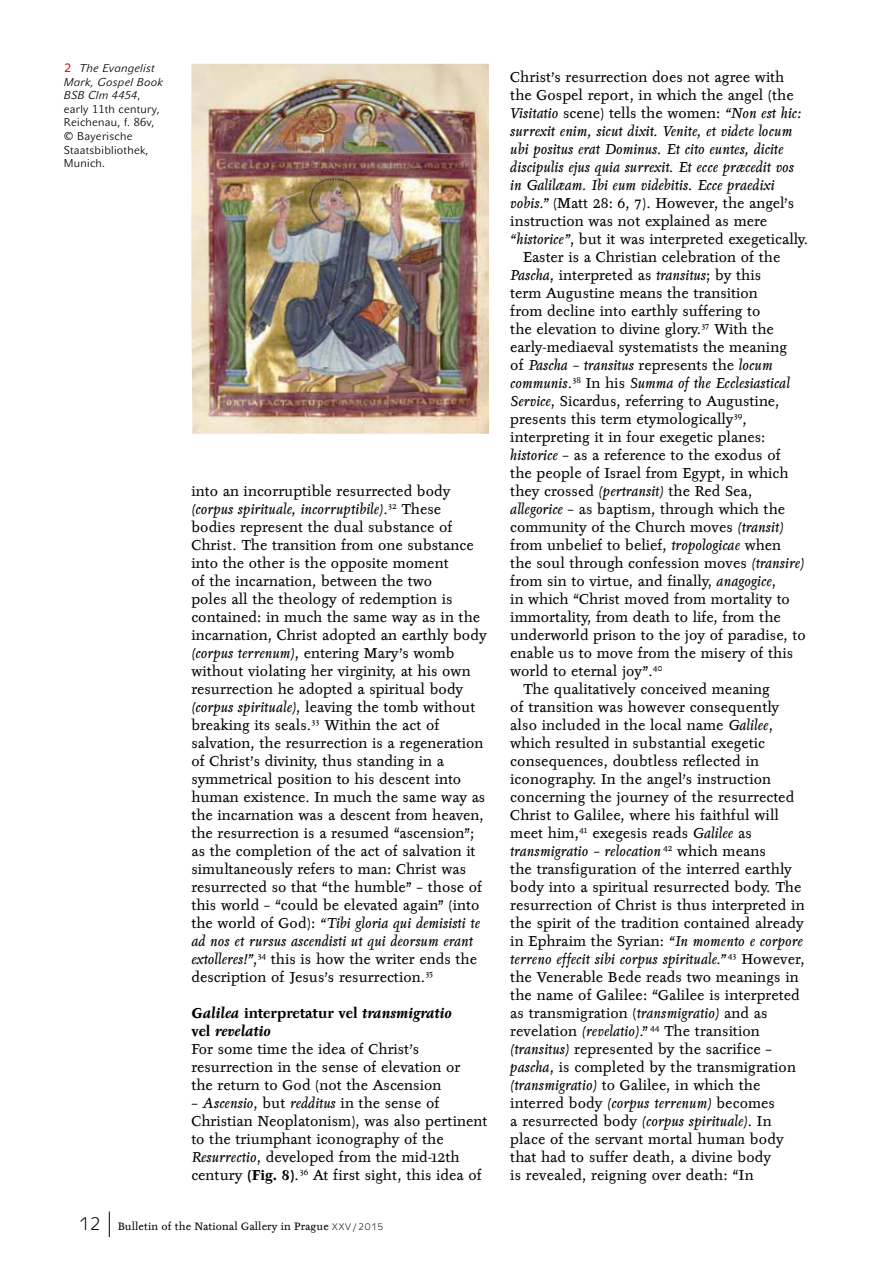
<style>
.page{position:relative;width:893px;height:1263px;background:#fff}
.page>*{position:absolute;margin:0;border:0;box-sizing:border-box;transform-origin:0 0}
.t1{font:14.1px/18px "Tyfa Text CE";letter-spacing:.005em;color:#000}
.t2{font:italic 14.1px "Tyfa Text CE";letter-spacing:.005em;color:#000}
.t3{font:11.25px/13.5px "John Sans Lite Pro";letter-spacing:.025em;color:#000}
.t4{font:10.5px "Tyfa Text CE";letter-spacing:.015em;color:#000}
.s1{font-family:"Metron Text Pro";font-size:12px;color:#e30613}
.s2{font-style:italic}
.s3{font-weight:700;font-style:italic}
.s4{font-weight:700}
.s5{font-family:"Metron Light Pro";font-size:18px}
.s6{font-family:"Metron Light Pro";font-size:9.45px}
.s7{font-style:normal}
</style>
<div class="page">
<svg style="left:109px;top:1211px;width:1px;height:26px"></svg>
<img style="left:191px;top:64px;width:298px;height:370px">
<p class="t3" style="left:64px;top:62px;width:101px"><span class="s1">2</span> <span class="s2">The Evangelist<br>Mark, Gospel Book<br>BSB Clm 4454</span>, early 11th century,<br>Reichenau, f. 86v, © Bayerische<br>Staatsbibliothek,<br>Munich.</p>
<p class="t1" style="left:191px;top:482px;width:297px">into an incorruptible resurrected body <span class="s2">(corpus spirituale, incorruptibile)</span>.<sup>32</sup> These bodies represent the dual substance of Christ. The transition from one substance into the other is the opposite moment<br>of the incarnation, between the two<br>poles all the theology of redemption is contained: in much the same way as in the incarnation, Christ adopted an earthly body <span class="s2">(corpus terrenum)</span>, entering Mary’s womb without violating her virginity, at his own resurrection he adopted a spiritual body <span class="s2">(corpus spirituale)</span>, leaving the tomb without breaking its seals.<sup>33</sup> Within the act of salvation, the resurrection is a regeneration of Christ’s divinity, thus standing in a symmetrical position to his descent into human existence. In much the same way as the incarnation was a descent from heaven, the resurrection is a resumed “ascension”; as the completion of the act of salvation it simultaneously refers to man: Christ was resurrected so that “the humble” – those of this world – “could be elevated again” (into the world of God): <span class="s2">“Tibi gloria qui demisisti te ad nos et rursus ascendisti ut qui deorsum erant extolleres!”</span>,<sup>34</sup> this is how the writer ends the description of Jesus’s resurrection.<sup>35</sup></p>
<p class="t1" style="left:191px;top:1004px;width:270px"><span class="s3">Galilea</span> <span class="s4">interpretatur vel</span> <span class="s3">transmigratio </span><span class="s4">vel</span> <span class="s3">revelatio<br></span>For some time the idea of Christ’s resurrection in the sense of elevation or the return to God (not the Ascension</p>
<p class="t1" style="left:191px;top:1094px;width:297px">– <span class="s2">Ascensio</span>, but <span class="s2">redditus</span> in the sense of Christian Neoplatonism), was also pertinent to the triumphant iconography of the <span class="s2">Resurrectio</span>, developed from the mid-12th century <span class="s4">(Fig. 8)</span>.<sup>36</sup> At first sight, this idea of</p>
<p class="t4" style="left:78px;top:1220px;width:307px"><span class="s5">12</span> Bulletin of the National Gallery in Prague <span class="s6">XXV / 2015</span></p>
<p class="t1" style="left:510px;top:68px;width:276px">Christ’s resurrection does not agree with</p>
<p class="t1" style="left:510px;top:86px;width:285px">the Gospel report, in which the angel (the</p>
<p class="t2" style="left:510px;top:105px;width:293px">Visitatio <span class="s7">scene) tells the women:</span> “Non est hic:</p>
<p class="t2" style="left:510px;top:123px;width:283px">surrexit enim, sicut dixit. Venite, et videte locum</p>
<p class="t2" style="left:510px;top:141px;width:275px">ubi positus erat Dominus. Et cito euntes, dicite</p>
<p class="t2" style="left:510px;top:159px;width:285px">discipulis ejus quia surrexit. Et ecce præcedit vos</p>
<p class="t2" style="left:510px;top:177px;width:266px">in Galilæam. Ibi eum videbitis. Ecce praedixi</p>
<p class="t1" style="left:510px;top:194px;width:285px"><span class="s2">vobis.”</span> (Matt 28: 6, 7). However, the angel’s</p>
<p class="t1" style="left:510px;top:212px;width:258px">instruction was not explained as mere</p>
<p class="t1" style="left:510px;top:230px;width:299px"><span class="s2">“historice”</span>, but it was interpreted exegetically.</p>
<p class="t1" style="left:523px;top:248px;width:259px">Easter is a Christian celebration of the</p>
<p class="t1" style="left:510px;top:266px;width:252px"><span class="s2">Pascha</span>, interpreted as <span class="s2">transitus</span>; by this</p>
<p class="t1" style="left:510px;top:284px;width:249px">term Augustine means the transition</p>
<p class="t1" style="left:510px;top:302px;width:252px">from decline into earthly suffering to</p>
<p class="t1" style="left:510px;top:320px;width:265px">the elevation to divine glory.<sup>37</sup> With the</p>
<p class="t1" style="left:510px;top:338px;width:278px">early-mediaeval systematists the meaning</p>
<p class="t2" style="left:510px;top:357px;width:264px"><span class="s7">of</span> Pascha – transitus <span class="s7">represents the</span> locum</p>
<p class="t2" style="left:510px;top:375px;width:281px">communis<span class="s7">.</span><sup>38</sup> <span class="s7">In his</span> Summa of the Ecclesiastical</p>
<p class="t1" style="left:510px;top:392px;width:271px"><span class="s2">Service</span>, Sicardus, referring to Augustine,</p>
<p class="t1" style="left:510px;top:410px;width:238px">presents this term etymologically<sup>39</sup>,</p>
<p class="t1" style="left:510px;top:428px;width:257px">interpreting it in four exegetic planes:</p>
<p class="t1" style="left:510px;top:446px;width:272px"><span class="s2">historice</span> – as a reference to the exodus of</p>
<p class="t1" style="left:510px;top:464px;width:280px">the people of Israel from Egypt, in which</p>
<p class="t1" style="left:510px;top:482px;width:244px">they crossed <span class="s2">(pertransit)</span> the Red Sea,</p>
<p class="t1" style="left:510px;top:500px;width:276px"><span class="s2">allegorice</span> – as baptism, through which the</p>
<p class="t1" style="left:510px;top:518px;width:275px">community of the Church moves <span class="s2">(transit)</span></p>
<p class="t1" style="left:510px;top:536px;width:272px">from unbelief to belief, <span class="s2">tropologicae</span> when</p>
<p class="t1" style="left:510px;top:554px;width:296px">the soul through confession moves <span class="s2">(transire)</span></p>
<p class="t1" style="left:510px;top:572px;width:267px">from sin to virtue, and finally, <span class="s2">anagogice</span>,</p>
<p class="t1" style="left:510px;top:590px;width:281px">in which “Christ moved from mortality to</p>
<p class="t1" style="left:510px;top:608px;width:272px">immortality, from death to life, from the</p>
<p class="t1" style="left:510px;top:626px;width:297px">underworld prison to the joy of paradise, to</p>
<p class="t1" style="left:510px;top:644px;width:284px">enable us to move from the misery of this</p>
<p class="t1" style="left:510px;top:662px;width:154px">world to eternal joy”.<sup>40</sup></p>
<p class="t1" style="left:523px;top:680px;width:248px">The qualitatively conceived meaning</p>
<p class="t1" style="left:510px;top:698px;width:270px">of transition was however consequently</p>
<p class="t1" style="left:510px;top:716px;width:264px">also included in the local name <span class="s2">Galilee</span>,</p>
<p class="t1" style="left:510px;top:734px;width:256px">which resulted in substantial exegetic</p>
<p class="t1" style="left:510px;top:752px;width:250px">consequences, doubtless reflected in</p>
<p class="t1" style="left:510px;top:770px;width:262px">iconography. In the angel’s instruction</p>
<p class="t1" style="left:510px;top:788px;width:285px">concerning the journey of the resurrected</p>
<p class="t1" style="left:510px;top:806px;width:270px">Christ to Galilee, where his faithful will</p>
<p class="t1" style="left:510px;top:824px;width:243px">meet him,<sup>41</sup> exegesis reads <span class="s2">Galilee</span> as</p>
<p class="t2" style="left:510px;top:843px;width:257px">transmigratio – relocation <sup>42</sup> <span class="s7">which means</span></p>
<p class="t1" style="left:510px;top:860px;width:283px">the transfiguration of the interred earthly</p>
<p class="t1" style="left:510px;top:878px;width:293px">body into a spiritual resurrected body. The</p>
<p class="t1" style="left:510px;top:896px;width:296px">resurrection of Christ is thus interpreted in</p>
<p class="t1" style="left:510px;top:914px;width:295px">the spirit of the tradition contained already</p>
<p class="t1" style="left:510px;top:932px;width:294px">in Ephraim the Syrian: <span class="s2">“In momento e corpore</span></p>
<p class="t2" style="left:510px;top:951px;width:296px">terreno effecit sibi corpus spirituale.” <sup>43</sup> <span class="s7">However,</span></p>
<p class="t1" style="left:510px;top:968px;width:290px">the Venerable Bede reads two meanings in</p>
<p class="t1" style="left:510px;top:986px;width:291px">the name of Galilee: “Galilee is interpreted</p>
<p class="t1" style="left:510px;top:1004px;width:259px">as transmigration (<span class="s2">transmigratio)</span> and as</p>
<p class="t1" style="left:510px;top:1022px;width:251px">revelation <span class="s2">(revelatio)</span>.” <sup>44</sup> The transition</p>
<p class="t1" style="left:510px;top:1040px;width:263px"><span class="s2">(transitus)</span> represented by the sacrifice –</p>
<p class="t1" style="left:510px;top:1058px;width:287px"><span class="s2">pascha</span>, is completed by the transmigration</p>
<p class="t1" style="left:510px;top:1076px;width:252px"><span class="s2">(transmigratio)</span> to Galilee, in which the</p>
<p class="t1" style="left:510px;top:1094px;width:266px">interred body <span class="s2">(corpus terrenum)</span> becomes</p>
<p class="t1" style="left:510px;top:1112px;width:263px">a resurrected body <span class="s2">(corpus spirituale)</span>. In</p>
<p class="t1" style="left:510px;top:1130px;width:275px">place of the servant mortal human body</p>
<p class="t1" style="left:510px;top:1148px;width:262px">that had to suffer death, a divine body</p>
<p class="t1" style="left:510px;top:1166px;width:245px">is revealed, reigning over death: “In</p>
</div>
